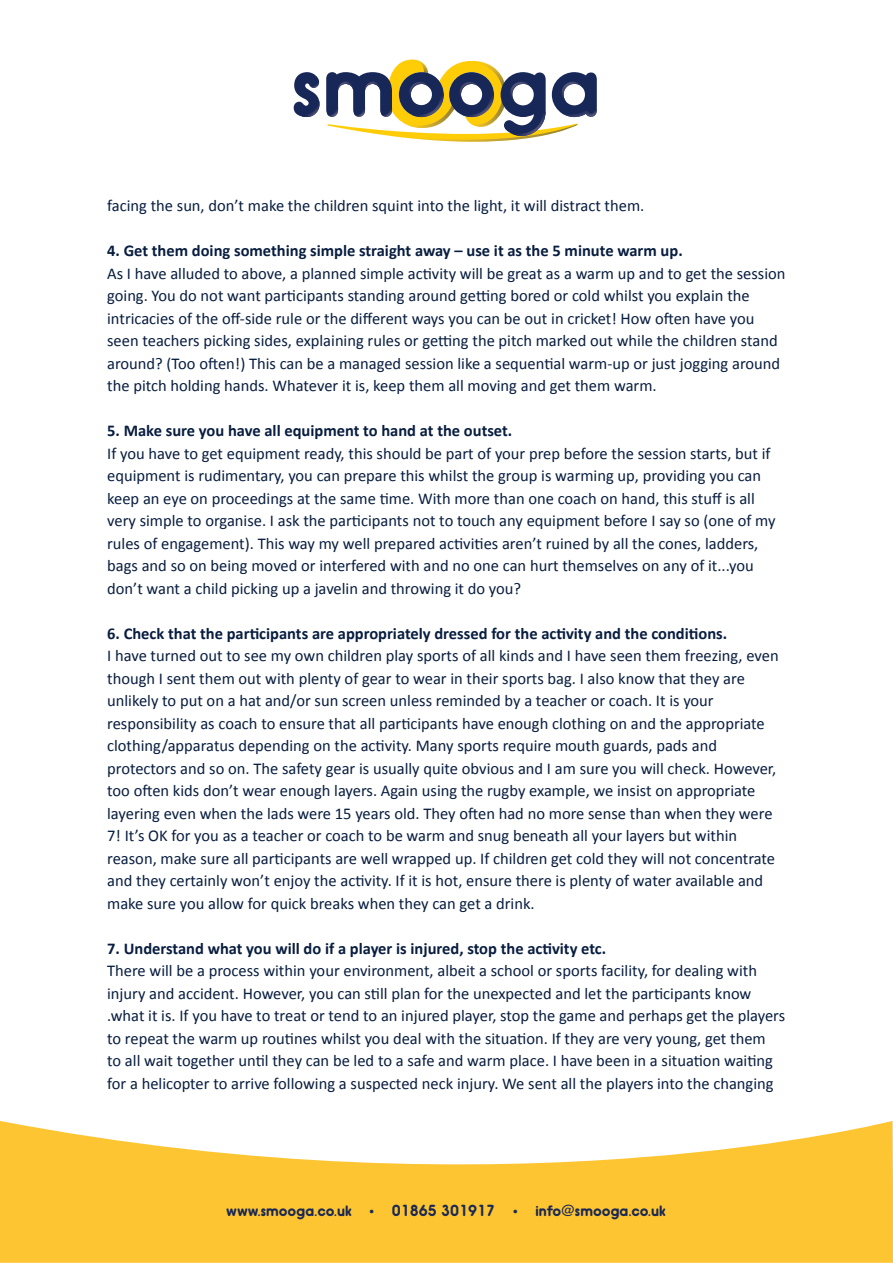
<style>
.page{position:relative;width:893px;height:1263px;background:#fff}
.page>*{position:absolute;margin:0;border:0;box-sizing:border-box;transform-origin:0 0}
.t1{font:16.5px/22.5px "Calibri";color:#081d3f}
.t2{font:700 16.5px "Calibri";color:#081d3f}
.t3{font:15px "Hiruko";color:#1a2855}
</style>
<div class="page">
<svg style="left:0;top:1121px;width:893px;height:142px;fill:#fdc532"></svg>
<svg style="left:294px;top:60px;width:303px;height:82px"></svg>
<p class="t1" style="left:107px;top:194px;width:539px">facing the sun, don’t make the children squint into the light, it will distract them.</p>
<p class="t2" style="left:107px;top:240px;width:577px">4. Get them doing something simple straight away – use it as the 5 minute warm up.</p>
<p class="t1" style="left:107px;top:262px;width:680px">As I have alluded to above, a planned simple activity will be great as a warm up and to get the session going. You do not want participants standing around getting bored or cold whilst you explain the intricacies of the off-side rule or the different ways you can be out in cricket! How often have you seen teachers picking sides, explaining rules or getting the pitch marked out while the children stand around? (Too often!) This can be a managed session like a sequential warm-up or just jogging around the pitch holding hands. Whatever it is, keep them all moving and get them warm.</p>
<p class="t2" style="left:107px;top:420px;width:407px">5. Make sure you have all equipment to hand at the outset.</p>
<p class="t1" style="left:107px;top:442px;width:670px">If you have to get equipment ready, this should be part of your prep before the session starts, but if equipment is rudimentary, you can prepare this whilst the group is warming up, providing you can keep an eye on proceedings at the same time. With more than one coach on hand, this stuff is all very simple to organise. I ask the participants not to touch any equipment before I say so (one of my rules of engagement). This way my well prepared activities aren’t ruined by all the cones, ladders, bags and so on being moved or interfered with and no one can hurt themselves on any of it...you don’t want a child picking up a javelin and throwing it do you?</p>
<p class="t2" style="left:107px;top:623px;width:622px">6. Check that the participants are appropriately dressed for the activity and the conditions.</p>
<p class="t1" style="left:107px;top:644px;width:673px">I have turned out to see my own children play sports of all kinds and I have seen them freezing, even though I sent them out with plenty of gear to wear in their sports bag. I also know that they are unlikely to put on a hat and/or sun screen unless reminded by a teacher or coach. It is your responsibility as coach to ensure that all participants have enough clothing on and the appropriate clothing/apparatus depending on the activity. Many sports require mouth guards, pads and protectors and so on. The safety gear is usually quite obvious and I am sure you will check. However, too often kids don’t wear enough layers. Again using the rugby example, we insist on appropriate layering even when the lads were 15 years old. They often had no more sense than when they were 7! It’s OK for you as a teacher or coach to be warm and snug beneath all your layers but within reason, make sure all participants are well wrapped up. If children get cold they will not concentrate and they certainly won’t enjoy the activity. If it is hot, ensure there is plenty of water available and make sure you allow for quick breaks when they can get a drink.</p>
<p class="t2" style="left:107px;top:938px;width:501px">7. Understand what you will do if a player is injured, stop the activity etc.</p>
<p class="t1" style="left:107px;top:960px;width:679px">There will be a process within your environment, albeit a school or sports facility, for dealing with injury and accident. However, you can still plan for the unexpected and let the participants know .what it is. If you have to treat or tend to an injured player, stop the game and perhaps get the players to repeat the warm up routines whilst you deal with the situation. If they are very young, get them<br>to all wait together until they can be led to a safe and warm place. I have been in a situation waiting for a helicopter to arrive following a suspected neck injury. We sent all the players into the changing</p>
<p class="t3" style="left:226px;top:1201px;width:441px">www.smooga.co.uk • 01865 301917 • info@smooga.co.uk</p>
</div>
